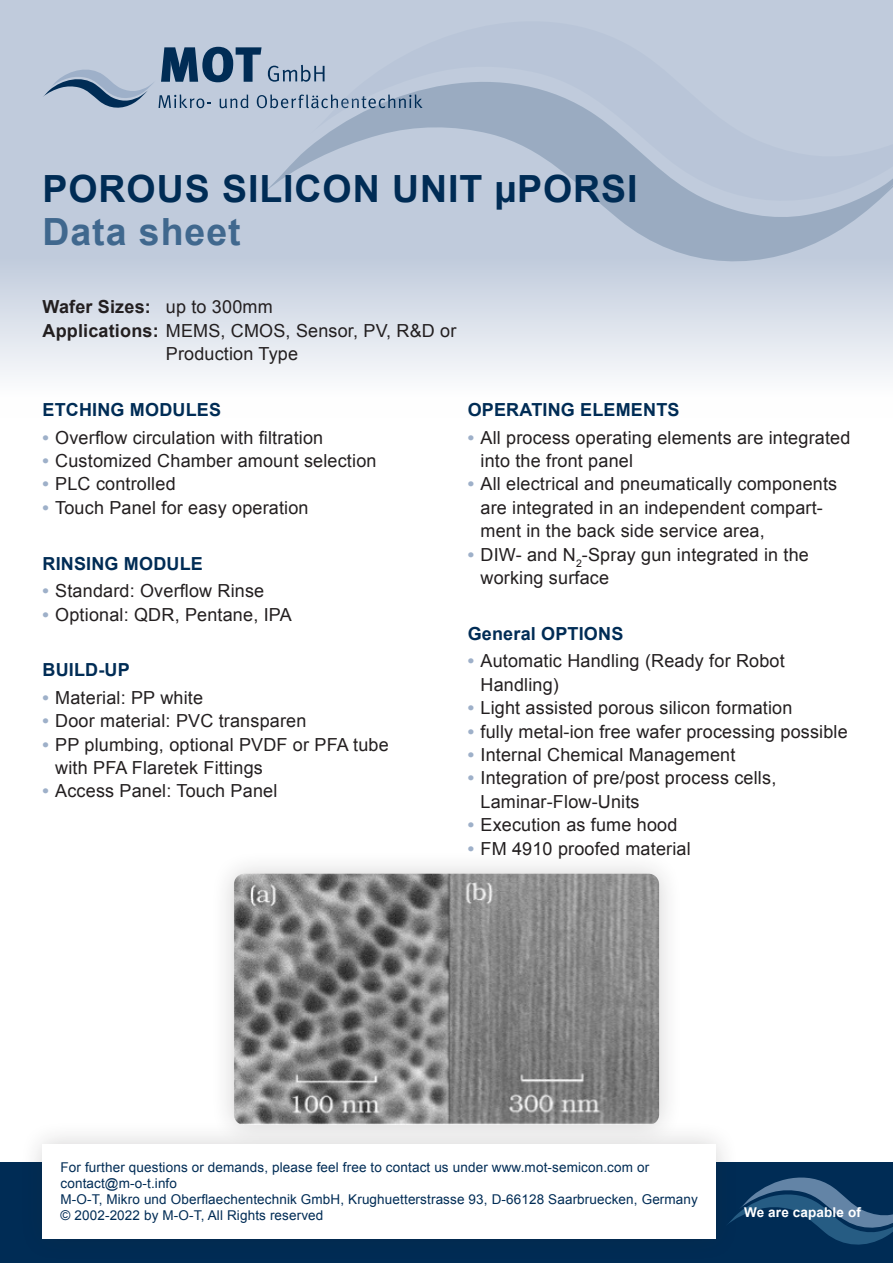
<style>
.page{position:relative;width:893px;height:1263px;background:#fff}
.page>*{position:absolute;margin:0;border:0;box-sizing:border-box;transform-origin:0 0}
.t1{font:700 37.5px "Arial";letter-spacing:.025em;color:#002c55}
.t2{font:700 37.5px "Arial";letter-spacing:.025em;color:#40688e}
.t3{font:18px/23.4px "Arial";letter-spacing:.01em;color:#231f20}
.t4{font:700 18px "Arial";letter-spacing:.01em;color:#002c55}
.t5{font:700 18px "Arial";letter-spacing:.01em;color:#231f20}
.t6{font:13.5px/16.2px "Arial";letter-spacing:.01em;color:#002c55}
.t7{font:700 13.5px "Arial";letter-spacing:.01em;color:#fff}
.s1{font-weight:400}
.s2{font-weight:700}
.s3{font-weight:700;color:#9eb0c9}
</style>
<div class="page">
<svg style="left:0;top:0;width:893px;height:377px;background:#d0d8e4"></svg>
<svg style="left:43px;top:47px;width:266px;height:61px;background:#92a5bc"></svg>
<div style="left:0;top:1162px;width:893px;height:101px;background:#002c55"></div>
<div style="left:210px;top:850px;width:473px;height:299px;background:#231f20;opacity:.2"></div>
<img style="left:234px;top:874px;width:425px;height:246px">
<div style="left:19px;top:1120px;width:721px;height:142px;background:#231f20;opacity:.2"></div>
<div style="left:43px;top:1144px;width:673px;height:94px;background:#fff"></div>
<svg style="left:725px;top:1170px;width:168px;height:78px"></svg>
<div style="left:309px;top:20px;width:584px;height:35px;background:#c0cbdc"></div>
<svg style="left:261px;top:55px;width:632px;height:208px;background:#b5c1d4"></svg>
<h1 class="t1" style="left:43px;top:164px;width:597px">POROUS SILICON UNIT µPORSI</h1>
<h1 class="t2" style="left:43px;top:207px;width:200px">Data sheet</h1>
<p class="t5" style="left:43px;top:295px;width:232px">Wafer Sizes: <span class="s1">up to 300mm</span></p>
<p class="t3" style="left:43px;top:319px;width:415px"><span class="s2">Applications:</span> MEMS, CMOS, Sensor, PV, R&amp;D or</p>
<p class="t3" style="left:166px;top:342px;width:134px">Production Type</p>
<p class="t4" style="left:43px;top:398px;width:180px">ETCHING MODULES</p>
<p class="t3" style="left:43px;top:426px;width:282px"><span class="s3">•</span> Overflow circulation with filtration</p>
<p class="t3" style="left:43px;top:449px;width:335px"><span class="s3">•</span> Customized Chamber amount selection</p>
<p class="t3" style="left:43px;top:473px;width:135px"><span class="s3">•</span> PLC controlled</p>
<p class="t3" style="left:43px;top:496px;width:268px"><span class="s3">•</span> Touch Panel for easy operation</p>
<p class="t4" style="left:43px;top:551px;width:162px">RINSING MODULE</p>
<p class="t3" style="left:43px;top:579px;width:223px"><span class="s3">•</span> Standard: Overflow Rinse</p>
<p class="t3" style="left:43px;top:603px;width:251px"><span class="s3">•</span> Optional: QDR, Pentane, IPA</p>
<p class="t4" style="left:43px;top:658px;width:89px">BUILD-UP</p>
<p class="t3" style="left:43px;top:686px;width:162px"><span class="s3">•</span> Material: PP white</p>
<p class="t3" style="left:43px;top:709px;width:265px"><span class="s3">•</span> Door material: PVC transparen</p>
<p class="t3" style="left:55px;top:733px;width:335px;text-indent:-13px"><span class="s3">•</span> PP plumbing, optional PVDF or PFA tube with PFA Flaretek Fittings</p>
<p class="t3" style="left:43px;top:780px;width:236px"><span class="s3">•</span> Access Panel: Touch Panel</p>
<p class="t4" style="left:468px;top:398px;width:213px">OPERATING ELEMENTS</p>
<p class="t3" style="left:480px;top:426px;width:371px;text-indent:-13px"><span class="s3">•</span> All process operating elements are integrated into the front panel</p>
<p class="t3" style="left:480px;top:473px;width:358px;text-indent:-13px"><span class="s3">•</span> All electrical and pneumatically components are integrated in an independent compart&shy;ment in the back side service area,</p>
<p class="t3" style="left:480px;top:543px;width:330px;text-indent:-13px"><span class="s3">•</span> DIW- and N<sub>2</sub>-Spray gun integrated in the working surface</p>
<p class="t4" style="left:468px;top:621px;width:157px">General OPTIONS</p>
<p class="t3" style="left:480px;top:649px;width:306px;text-indent:-13px"><span class="s3">•</span> Automatic Handling (Ready for Robot<br>Handling)</p>
<p class="t3" style="left:468px;top:696px;width:326px"><span class="s3">•</span> Light assisted porous silicon formation</p>
<p class="t3" style="left:468px;top:720px;width:381px"><span class="s3">•</span> fully metal-ion free wafer processing possible</p>
<p class="t3" style="left:468px;top:743px;width:269px"><span class="s3">•</span> Internal Chemical Management</p>
<p class="t3" style="left:480px;top:766px;width:297px;text-indent:-13px"><span class="s3">•</span> Integration of pre/post process cells,<br>Laminar-Flow-Units</p>
<p class="t3" style="left:468px;top:813px;width:211px"><span class="s3">•</span> Execution as fume hood</p>
<p class="t3" style="left:468px;top:837px;width:224px"><span class="s3">•</span> FM 4910 proofed material</p>
<p class="t6" style="left:61px;top:1159px;width:639px">For further questions or demands, please feel free to contact us under www.mot-semicon.com or contact@m-o-t.info<br>M-O-T, Mikro und Oberflaechentechnik GmbH, Krughuetterstrasse 93, D-66128 Saarbruecken, Germany © 2002-2022 by M-O-T, All Rights reserved</p>
<p class="t7" style="left:744px;top:1203px;width:118px">We are capable of</p>
</div>
